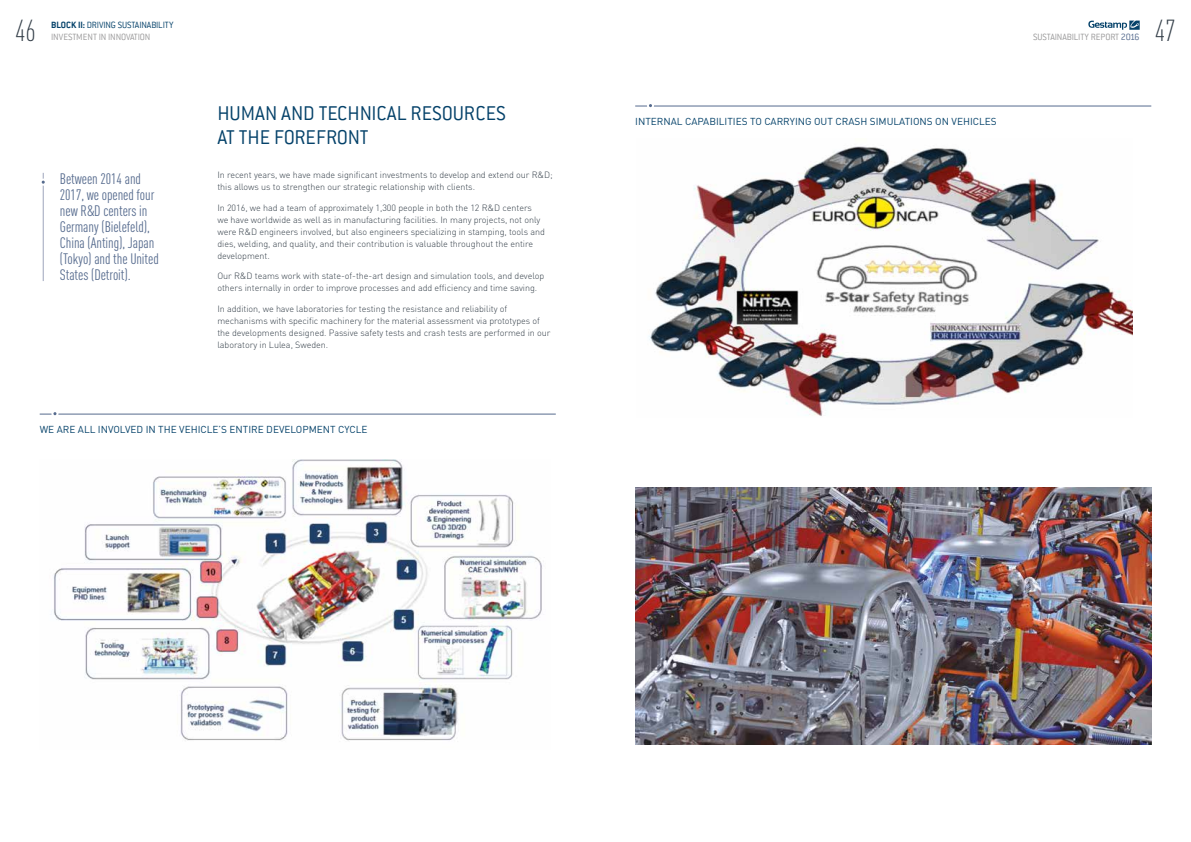
<style>
.page{position:relative;width:1191px;height:842px;background:#fff}
.page>*{position:absolute;margin:0;border:0;box-sizing:border-box;transform-origin:0 0}
.t1{font:300 condensed 30px "DINOT";color:#333e48}
.t2{font:300 22px "Conduit ITC";color:#05426a}
.t3{font:condensed 15px/16px "DINOT";letter-spacing:-.005em;color:#566b8e}
.t4{font:10px "DIN";color:#05426a}
.t5{font:300 10px/12px "Conduit ITC";letter-spacing:-.01em;color:#9a999a}
.t6{font:300 9px/12px "DIN";letter-spacing:-.005em;color:#333e48}
.s1{font-weight:700;color:#05426a}
.s2{color:#05426a}
.s3{color:#566b8e}
</style>
<div class="page">
<svg style="left:1088px;top:21px;width:51px;height:9px"></svg>
<hr style="left:635px;top:106px;width:516px;height:1px;background:#566b8e">
<div style="left:647px;top:102px;width:7px;height:7px;border:2px solid #fff;border-radius:50%"></div>
<img style="left:648px;top:146px;width:484px;height:270px">
<img style="left:635px;top:488px;width:516px;height:257px">
<hr style="left:43px;top:173px;width:1px;height:108px;background:#9da4bb">
<div style="left:40px;top:179px;width:7px;height:7px;border:2px solid #fff;border-radius:50%"></div>
<hr style="left:40px;top:414px;width:516px;height:1px;background:#566b8e">
<div style="left:51px;top:410px;width:7px;height:7px;border:2px solid #fff;border-radius:50%"></div>
<img style="left:54px;top:460px;width:488px;height:281px">
<h1 class="t1" style="left:15px;top:13px;width:22px">46</h1>
<p class="t5" style="left:51px;top:19px;width:124px"><span class="s1">BLOCK II:</span> <span class="s2">DRIVING SUSTAINABILITY<br></span>INVESTMENT IN INNOVATION</p>
<p class="t5" style="left:1033px;top:31px;width:108px">SUSTAINABILITY REPORT <span class="s3">2016</span></p>
<h1 class="t1" style="left:1155px;top:13px;width:22px">47</h1>
<h3 class="t3" style="left:60px;top:171px;width:100px">Between 2014 and<br>2017, we opened four new R&amp;D centers in<br>Germany (Bielefeld),<br>China (Anting), Japan (Tokyo) and the United<br>States (Detroit).</h3>
<h2 class="t2" style="left:217px;top:101px;width:290px">HUMAN AND TECHNICAL RESOURCES</h2>
<h2 class="t2" style="left:217px;top:125px;width:153px">AT THE FOREFRONT</h2>
<p class="t6" style="left:217px;top:169px;width:337px">In recent years, we have made significant investments to develop and extend our R&amp;D; this allows us to strengthen our strategic relationship with clients.</p>
<p class="t6" style="left:217px;top:201px;width:329px">In 2016, we had a team of approximately 1,300 people in both the 12 R&amp;D centers we have worldwide as well as in manufacturing facilities. In many projects, not only were R&amp;D engineers involved, but also engineers specializing in stamping, tools and dies, welding, and quality, and their contribution is valuable throughout the entire development.</p>
<p class="t6" style="left:217px;top:270px;width:328px">Our R&amp;D teams work with state-of-the-art design and simulation tools, and develop others internally in order to improve processes and add efficiency and time saving.</p>
<p class="t6" style="left:217px;top:302px;width:334px">In addition, we have laboratories for testing the resistance and reliability of mechanisms with specific machinery for the material assessment via prototypes of the developments designed. Passive safety tests and crash tests are performed in our laboratory in Lulea, Sweden.</p>
<p class="t4" style="left:635px;top:115px;width:363px">INTERNAL CAPABILITIES TO CARRYING OUT CRASH SIMULATIONS ON VEHICLES</p>
<p class="t4" style="left:40px;top:423px;width:329px">WE ARE ALL INVOLVED IN THE VEHICLE’S ENTIRE DEVELOPMENT CYCLE</p>
</div>
